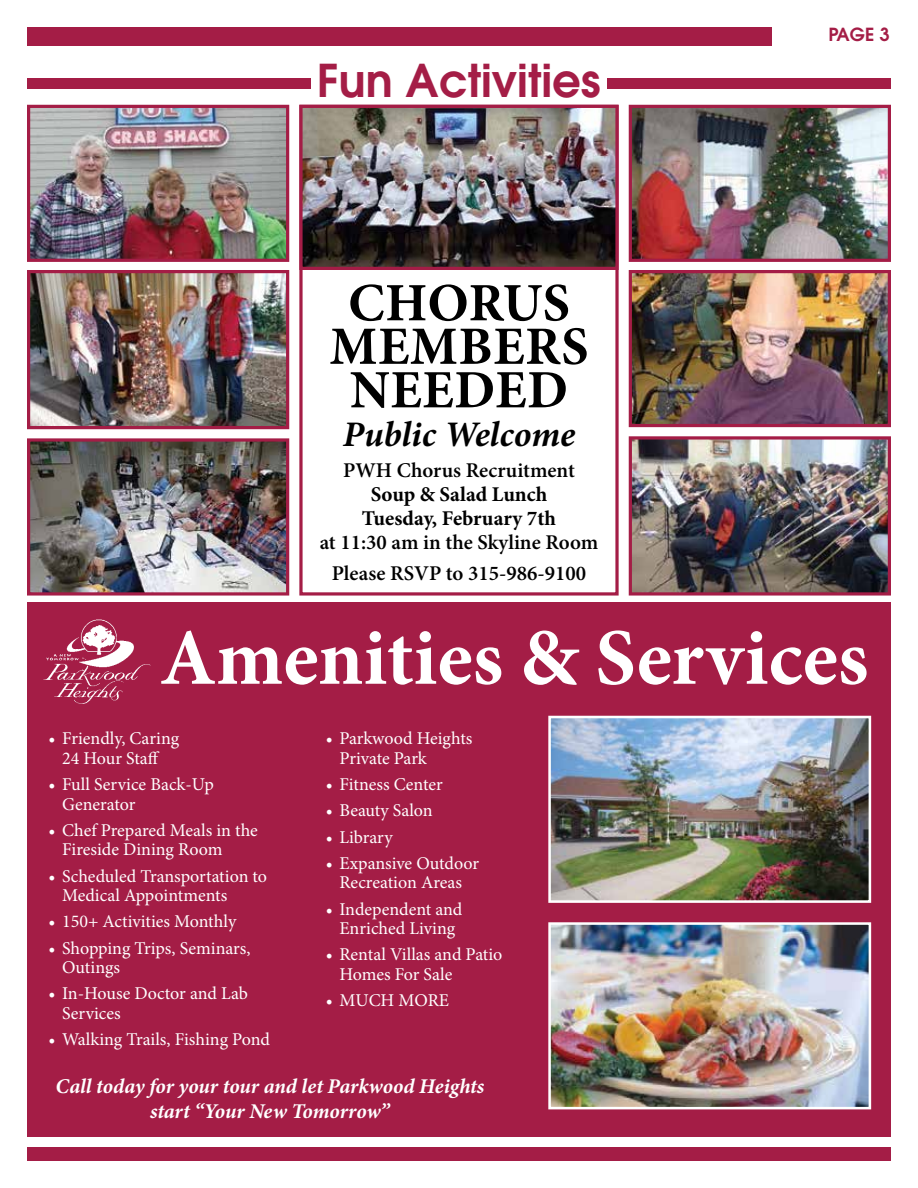
<style>
.page{position:relative;width:918px;height:1188px;background:#fff}
.page>*{position:absolute;margin:0;border:0;box-sizing:border-box;transform-origin:0 0}
.t1{font:700 80.1px "Minion Pro";color:#fff}
.t2{font:700 54px/43.5px "Minion Pro";letter-spacing:.01em;color:#000;text-align:center}
.t3{font:600 45px "Avant Garde";color:#a41d46}
.t4{font:italic 700 36px "Minion Pro";letter-spacing:-.005em;color:#000}
.t5{font:600 21px/30.8px "Minion Pro";color:#000;text-align:center}
.t6{font:italic 700 21px/25.2px "Minion Pro";letter-spacing:-.005em;color:#fff;text-align:center}
.t7{font:700 21px/24px "Minion Pro";color:#000;text-align:center}
.t8{font:18px/19.5px "Minion Pro";color:#fff}
.t9{font:600 18px "Avant Garde";color:#a41d46}
</style>
<div class="page">
<div style="left:27px;top:27px;width:744px;height:18px;background:#a41d46"></div>
<div style="left:27px;top:78px;width:283px;height:10px;background:#a41d46"></div>
<div style="left:608px;top:78px;width:283px;height:10px;background:#a41d46"></div>
<div style="left:27px;top:603px;width:864px;height:534px;background:#a41d46"></div>
<img style="left:43px;top:619px;width:108px;height:85px">
<img style="left:552px;top:720px;width:315px;height:179px">
<div style="left:548px;top:716px;width:323px;height:187px;border:3px solid #fff"></div>
<img style="left:552px;top:926px;width:315px;height:179px">
<div style="left:548px;top:922px;width:323px;height:187px;border:3px solid #fff"></div>
<div style="left:27px;top:1148px;width:864px;height:13px;background:#a41d46"></div>
<img style="left:31px;top:442px;width:254px;height:150px">
<div style="left:27px;top:438px;width:262px;height:158px;border:3px solid #a41d46"></div>
<img style="left:633px;top:274px;width:254px;height:149px">
<div style="left:629px;top:270px;width:262px;height:157px;border:3px solid #a41d46"></div>
<img style="left:31px;top:109px;width:254px;height:149px">
<div style="left:27px;top:105px;width:262px;height:157px;border:3px solid #a41d46"></div>
<img style="left:31px;top:274px;width:254px;height:151px">
<div style="left:27px;top:270px;width:262px;height:159px;border:3px solid #a41d46"></div>
<img style="left:633px;top:440px;width:254px;height:152px">
<div style="left:629px;top:436px;width:262px;height:160px;border:3px solid #a41d46"></div>
<img style="left:633px;top:109px;width:254px;height:149px">
<div style="left:629px;top:105px;width:262px;height:157px;border:3px solid #a41d46"></div>
<div style="left:299px;top:105px;width:320px;height:491px;border:3px solid #a41d46"></div>
<img style="left:303px;top:109px;width:312px;height:157px">
<div style="left:299px;top:105px;width:320px;height:165px;border:3px solid #a41d46"></div>
<h3 class="t3" style="left:317px;top:51px;width:285px">Fun Activities</h3>
<h2 class="t2" style="left:330px;top:281px;width:260px">CHORUS<br>MEMBERS<br>NEEDED</h2>
<h3 class="t4" style="left:343px;top:409px;width:234px">Public Welcome</h3>
<p class="t5" style="left:343px;top:455px;width:233px">PWH Chorus Recruitment</p>
<p class="t7" style="left:362px;top:482px;width:196px">Soup &amp; Salad Lunch<br>Tuesday, February 7th</p>
<p class="t5" style="left:320px;top:527px;width:280px">at 11:30 am in the Skyline Room<br>Please RSVP to 315-986-9100</p>
<p class="t9" style="left:828px;top:23px;width:63px">PAGE 3</p>
<h1 class="t1" style="left:160px;top:602px;width:710px">Amenities &amp; Services</h1>
<p class="t8" style="left:49px;top:729px;width:132px;text-align:center">• Friendly, Caring<br>24 Hour Staff</p>
<p class="t8" style="left:62px;top:775px;width:153px;text-indent:-14px">• Full Service Back-Up<br>Generator</p>
<p class="t8" style="left:62px;top:821px;width:197px;text-indent:-14px">• Chef Prepared Meals in the<br>Fireside Dining Room</p>
<p class="t8" style="left:62px;top:866px;width:207px;text-indent:-14px">• Scheduled Transportation to<br>Medical Appointments</p>
<p class="t8" style="left:49px;top:912px;width:189px">• 150+ Activities Monthly</p>
<p class="t8" style="left:62px;top:938px;width:190px;text-indent:-14px">• Shopping Trips, Seminars,<br>Outings</p>
<p class="t8" style="left:62px;top:984px;width:187px;text-indent:-14px">• In-House Doctor and Lab<br>Services</p>
<p class="t8" style="left:49px;top:1030px;width:223px">• Walking Trails, Fishing Pond</p>
<p class="t8" style="left:339px;top:729px;width:135px;text-indent:-14px">• Parkwood Heights<br>Private Park</p>
<p class="t8" style="left:326px;top:775px;width:118px">• Fitness Center</p>
<p class="t8" style="left:326px;top:801px;width:108px">• Beauty Salon</p>
<p class="t8" style="left:326px;top:827px;width:68px">• Library</p>
<p class="t8" style="left:326px;top:854px;width:155px;text-align:center">• Expansive Outdoor<br>Recreation Areas</p>
<p class="t8" style="left:326px;top:899px;width:138px;text-align:center">• Independent and<br>Enriched Living</p>
<p class="t8" style="left:339px;top:945px;width:165px;text-indent:-14px">• Rental Villas and Patio<br>Homes For Sale</p>
<p class="t8" style="left:326px;top:991px;width:125px">• MUCH MORE</p>
<p class="t6" style="left:56px;top:1073px;width:430px">Call today for your tour and let Parkwood Heights start “Your New Tomorrow”</p>
</div>
